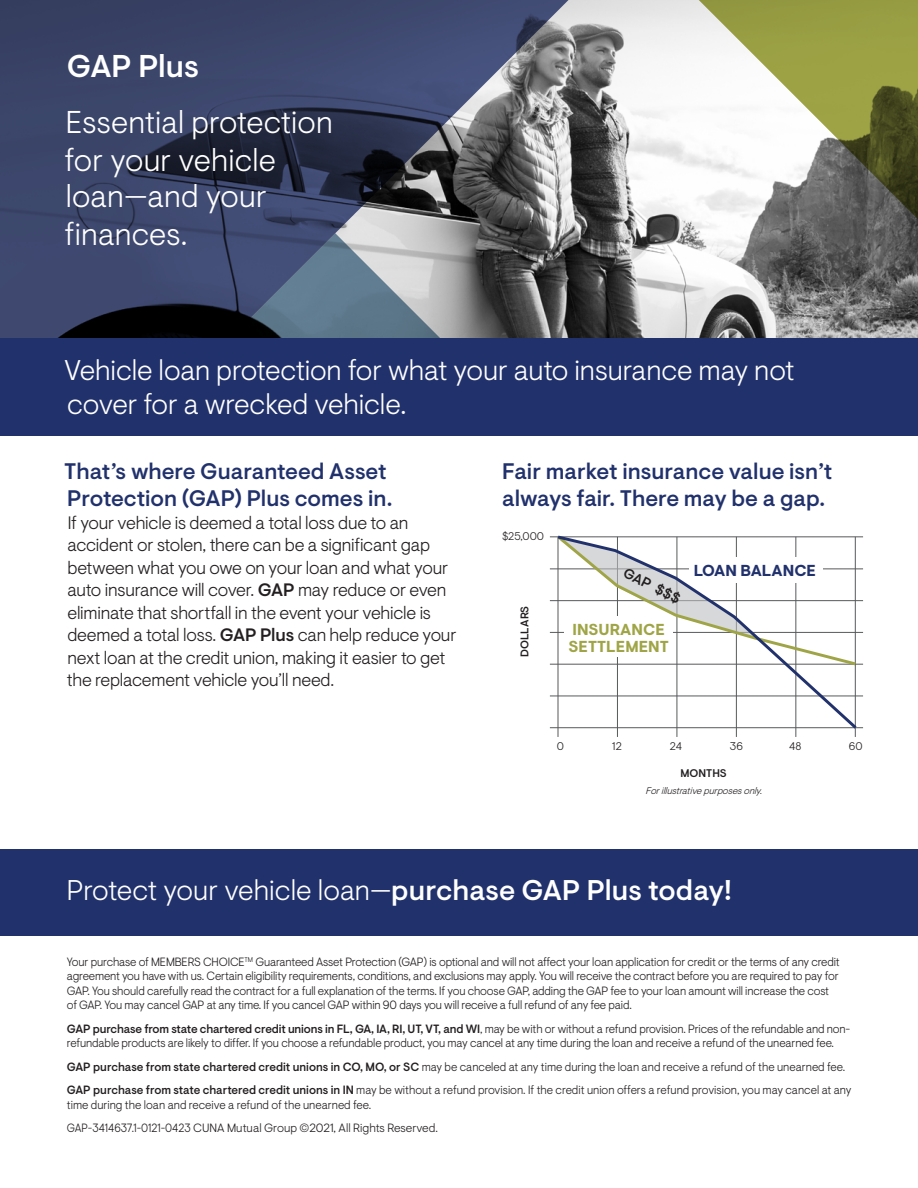
<style>
.page{position:relative;width:918px;height:1188px;background:#fff}
.page>*{position:absolute;margin:0;border:0;box-sizing:border-box;transform-origin:0 0}
.t1{font:300 31.5px/37.2px "Visuelt";letter-spacing:.005em;color:#fff}
.t2{font:500 31.5px "Visuelt";color:#fff}
.t3{font:300 28.5px/34.2px "Visuelt";letter-spacing:-.005em;color:#fff}
.t4{font:500 22.5px/27px "Visuelt";letter-spacing:-.005em;color:#21316c}
.t5{font:300 18px/22.5px "Visuelt";letter-spacing:-.01em;color:#231f20}
.t6{font:700 15.9px/17.5px "Visuelt";color:#9fa546}
.t7{font:700 15.9px "Visuelt";color:#21316c}
.t8{font:500 14.25px "Visuelt";color:#231f20}
.t9{font:300 12px/14.4px "Visuelt";letter-spacing:-.01em;color:#231f20}
.t10{font:300 11.1px "Visuelt";letter-spacing:.005em;color:#231f20}
.t11{font:500 11.1px "Visuelt";color:#231f20}
.t12{font:italic 300 9.6px "Visuelt";color:#231f20}
.s1{font-weight:500}
</style>
<div class="page">
<img style="left:582px;top:0;width:336px;height:338px">
<svg style="left:686px;top:0;width:232px;height:231px"></svg>
<svg style="left:0;top:0;width:582px;height:338px;background:#454c66"></svg>
<svg style="left:185px;top:233px;width:300px;height:105px;background:#6a7687"></svg>
<div style="left:0;top:338px;width:918px;height:98px;background:#21316c"></div>
<div style="left:0;top:849px;width:918px;height:87px;background:#21316c"></div>
<hr style="left:550px;top:537px;width:313px;height:1px;background:#58595b">
<hr style="left:558px;top:537px;width:1px;height:200px;background:#58595b">
<hr style="left:617px;top:537px;width:1px;height:200px;background:#58595b">
<hr style="left:677px;top:537px;width:1px;height:200px;background:#58595b">
<hr style="left:736px;top:537px;width:1px;height:200px;background:#58595b">
<hr style="left:796px;top:537px;width:1px;height:200px;background:#58595b">
<hr style="left:855px;top:537px;width:1px;height:200px;background:#58595b">
<hr style="left:550px;top:569px;width:313px;height:1px;background:#58595b">
<hr style="left:550px;top:600px;width:313px;height:1px;background:#58595b">
<hr style="left:550px;top:632px;width:313px;height:1px;background:#58595b">
<hr style="left:550px;top:664px;width:313px;height:1px;background:#58595b">
<hr style="left:550px;top:696px;width:313px;height:1px;background:#58595b">
<hr style="left:550px;top:727px;width:313px;height:1px;background:#58595b">
<svg style="left:555px;top:535px;width:305px;height:197px"></svg>
<div style="left:689px;top:557px;width:133px;height:26px;background:#fff"></div>
<div style="left:564px;top:617px;width:108px;height:40px;background:#fff"></div>
<h1 class="t2" style="left:67px;top:48px;width:134px">GAP Plus</h1>
<h1 class="t1" style="left:65px;top:104px;width:270px">Essential protection for your vehicle loan—and your finances.</h1>
<h2 class="t3" style="left:65px;top:353px;width:732px">Vehicle loan protection for what your auto insurance may not cover for a wrecked vehicle.</h2>
<h3 class="t4" style="left:64px;top:459px;width:330px">That’s where Guaranteed Asset<br>Protection (GAP) Plus comes in.</h3>
<p class="t5" style="left:67px;top:512px;width:391px">If your vehicle is deemed a total loss due to an accident or stolen, there can be a significant gap between what you owe on your loan and what your auto insurance will cover. <span class="s1">GAP</span> may reduce or even eliminate that shortfall in the event your vehicle is deemed a total loss. <span class="s1">GAP Plus</span> can help reduce your next loan at the credit union, making it easier to get the replacement vehicle you’ll need.</p>
<h3 class="t4" style="left:502px;top:458px;width:332px">Fair market insurance value isn’t always fair. There may be a gap.</h3>
<p class="t10" style="left:502px;top:530px;width:44px">$25,000</p>
<p class="t11" style="left:518px;top:657px;width:53px;rotate:-90deg">DOLLARS</p>
<p class="t8" style="left:628px;top:564px;width:64px;rotate:27deg">GAP $$$</p>
<h3 class="t7" style="left:694px;top:561px;width:124px">LOAN BALANCE</h3>
<h3 class="t6" style="left:569px;top:621px;width:102px">INSURANCE<br>SETTLEMENT</h3>
<p class="t10" style="left:557px;top:740px;width:9px">0</p>
<p class="t10" style="left:612px;top:740px;width:11px">12</p>
<p class="t10" style="left:670px;top:740px;width:14px">24</p>
<p class="t10" style="left:730px;top:740px;width:15px">36</p>
<p class="t10" style="left:789px;top:740px;width:14px">48</p>
<p class="t10" style="left:849px;top:740px;width:15px">60</p>
<p class="t11" style="left:681px;top:767px;width:48px">MONTHS</p>
<p class="t12" style="left:646px;top:785px;width:121px">Forillustrativepurposesonly.</p>
<h2 class="t3" style="left:67px;top:874px;width:667px">Protect your vehicle loan—<span class="s1">purchase GAP Plus today!</span></h2>
<p class="t9" style="left:67px;top:955px;width:774px">Your purchase of MEMBERS CHOICE<sup>TM</sup> Guaranteed Asset Protection (GAP) is optional and will not affect your loan application for credit or the terms of any credit agreement you have with us. Certain eligibility requirements, conditions, and exclusions may apply. You will receive the contract before you are required to pay for GAP. You should carefully read the contract for a full explanation of the terms. If you choose GAP, adding the GAP fee to your loan amount will increase the cost of GAP. You may cancel GAP at any time. If you cancel GAP within 90 days you will receive a full refund of any fee paid.</p>
<p class="t9" style="left:67px;top:1021px;width:785px"><span class="s1">GAP purchase from state chartered credit unions in FL, GA, IA, RI, UT, VT, and WI</span>, may be with or without a refund provision. Prices of the refundable and non&shy;refundable products are likely to differ. If you choose a refundable product, you may cancel at any time during the loan and receive a refund of the unearned fee.</p>
<p class="t9" style="left:67px;top:1055px;width:786px;line-height:23.5px"><span class="s1">GAP purchase from state chartered credit unions in CO, MO, or SC</span> may be canceled at any time during the loan and receive a refund of the unearned fee.<br><span class="s1">GAP purchase from state chartered credit unions in IN</span> may be without a refund provision. If the credit union offers a refund provision, you may cancel at any</p>
<p class="t9" style="left:67px;top:1093px;width:372px;line-height:23.5px">time during the loan and receive a refund of the unearned fee.<br>GAP-3414637.1-0121-0423 CUNA Mutual Group ©2021, All Rights Reserved.</p>
</div>
